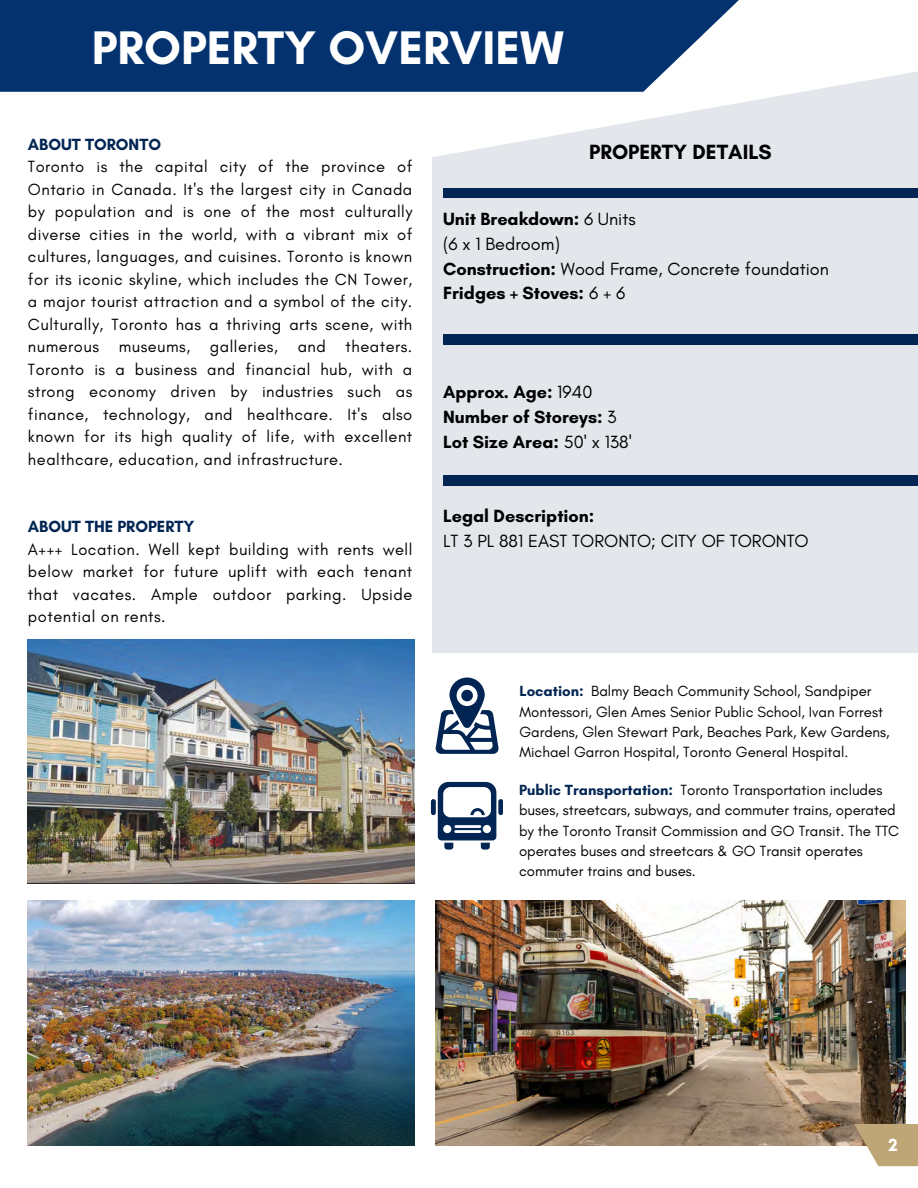
<style>
.page{position:relative;width:918px;height:1188px;background:#fff}
.page>*{position:absolute;margin:0;border:0;box-sizing:border-box;transform-origin:0 0}
.t1{font:700 48px "Glacial Indifference";color:#fff}
.t2{font:700 21px "Glacial Indifference";color:#000}
.t3{font:18px/24.8px "Glacial Indifference";color:#000}
.t4{font:700 18px/24.8px "Glacial Indifference";color:#000}
.t5{font:700 18px "Glacial Indifference";color:#fff}
.t6{font:16.5px/22.5px "Glacial Indifference";letter-spacing:.03em;color:#000;text-align:justify}
.t7{font:700 16.5px "Glacial Indifference";color:#022553}
.t8{font:15px/20.2px "Glacial Indifference";color:#000}
.s1{font-weight:700}
.s2{font-weight:400}
.s3{font-weight:700;color:#022553}
</style>
<div class="page">
<div style="left:432px;top:0;width:486px;height:653px;background:#e3e7ec"></div>
<svg style="left:435px;top:678px;width:64px;height:76px"></svg>
<svg style="left:438px;top:782px;width:58px;height:67px"></svg>
<div style="left:431px;top:799px;width:5px;height:16px;background:#022553;border-radius:2px"></div>
<div style="left:498px;top:799px;width:5px;height:16px;background:#022553;border-radius:2px"></div>
<div style="left:443px;top:188px;width:475px;height:10px;background:#022553"></div>
<div style="left:443px;top:335px;width:475px;height:10px;background:#022553"></div>
<div style="left:443px;top:476px;width:475px;height:10px;background:#022553"></div>
<svg style="left:0;top:0;width:894px;height:92px;background:#3c608f"></svg>
<img style="left:435px;top:901px;width:470px;height:244px">
<svg style="left:854px;top:1124px;width:64px;height:42px;background:#c5b088"></svg>
<img style="left:28px;top:639px;width:387px;height:244px">
<img style="left:28px;top:901px;width:387px;height:244px">
<h3 class="t1" style="left:92px;top:18px;width:474px">PROPERTY OVERVIEW</h3>
<p class="t7" style="left:28px;top:134px;width:135px">ABOUT TORONTO</p>
<p class="t6" style="left:28px;top:155px;width:386px">Toronto is the capital city of the province of Ontario in Canada. It's the largest city in Canada by population and is one of the most culturally diverse cities in the world, with a vibrant mix of cultures, languages, and cuisines. Toronto is known for its iconic skyline, which includes the CN Tower, a major tourist attraction and a symbol of the city.<br>Culturally, Toronto has a thriving arts scene, with numerous museums, galleries, and theaters.<br>Toronto is a business and financial hub, with a strong economy driven by industries such as finance, technology, and healthcare. It's also known for its high quality of life, with excellent healthcare, education, and infrastructure.</p>
<p class="t7" style="left:28px;top:516px;width:168px">ABOUT THE PROPERTY</p>
<p class="t6" style="left:28px;top:538px;width:386px">A+++ Location. Well kept building with rents well below market for future uplift with each tenant that vacates. Ample outdoor parking. Upside potential on rents.</p>
<p class="t2" style="left:589px;top:140px;width:184px">PROPERTY DETAILS</p>
<h1 class="t3" style="left:443px;top:206px;width:387px"><span class="s1">Unit Breakdown:</span> 6 Units<br>(6 x 1 Bedroom)<br><span class="s1">Construction:</span> Wood Frame, Concrete foundation<br><span class="s1">Fridges + Stoves:</span> 6 + 6</h1>
<h2 class="t4" style="left:443px;top:380px;width:190px">Approx. Age: <span class="s2">1940<br></span>Number of Storeys: <span class="s2">3<br></span>Lot Size Area: <span class="s2">50' x 138'</span></h2>
<h3 class="t3" style="left:443px;top:503px;width:367px"><span class="s1">Legal Description:<br></span>LT 3 PL 881 EAST TORONTO; CITY OF TORONTO</h3>
<p class="t8" style="left:519px;top:681px;width:372px"><span class="s3">Location:</span> Balmy Beach Community School, Sandpiper Montessori, Glen Ames Senior Public School, Ivan Forrest Gardens, Glen Stewart Park, Beaches Park, Kew Gardens, Michael Garron Hospital, Toronto General Hospital.</p>
<p class="t8" style="left:519px;top:780px;width:382px"><span class="s3">Public Transportation:</span> Toronto Transportation includes buses, streetcars, subways, and commuter trains, operated by the Toronto Transit Commission and GO Transit. The TTC operates buses and streetcars &amp; GO Transit operates commuter trains and buses.</p>
<h3 class="t5" style="left:889px;top:1134px;width:11px">2</h3>
</div>
